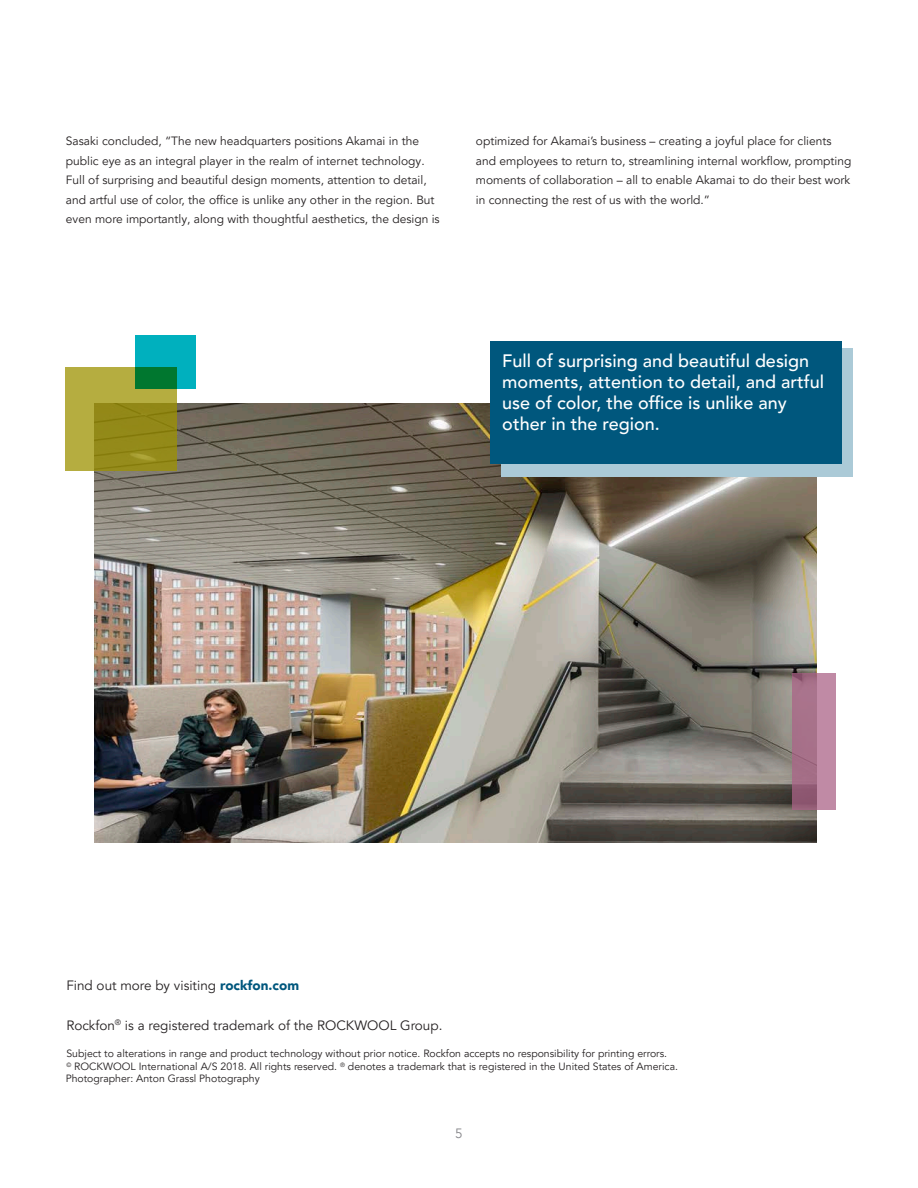
<style>
.page{position:relative;width:918px;height:1188px;background:#fff}
.page>*{position:absolute;margin:0;border:0;box-sizing:border-box;transform-origin:0 0}
.Callout_Body_text{font:500 18px/21px "Avenir LT Pro";color:#fff}
.New_Brand_Back_Cover{font:13.5px "Avenir LT Pro";color:#231f20}
.New_Brand_Intro_Copy{font:13.5px "Avenir LT Pro";color:#231f20}
.t1{font:13.5px "Avenir LT Pro";color:#88888c}
.t2{font:12px/19.5px "Avenir LT Pro";color:#231f20}
.New_Brand_Back_Cover-2{font:10.5px/13.5px "Avenir LT Pro";color:#231f20}
.Body_Copy{font:10.5px "Avenir LT Pro";color:#231f20}
.s1{font-weight:900;color:#00577d}
</style>
<div class="page">
<img style="left:94px;top:404px;width:722px;height:438px">
<svg style="left:793px;top:674px;width:43px;height:136px"></svg>
<svg style="left:66px;top:367px;width:111px;height:104px;fill:#968d1c"></svg>
<div style="left:501px;top:348px;width:351px;height:128px;background:#abcad7"></div>
<div style="left:490px;top:341px;width:352px;height:123px;background:#00577d"></div>
<svg style="left:135px;top:335px;width:60px;height:54px;fill:#00b0be"></svg>
<p class="t2" style="left:66px;top:131px;width:375px">Sasaki concluded, “The new headquarters positions Akamai in the public eye as an integral player in the realm of internet technology.<br>Full of surprising and beautiful design moments, attention to detail, and artful use of color, the office is unlike any other in the region. But even more importantly, along with thoughtful aesthetics, the design is</p>
<p class="t2" style="left:476px;top:131px;width:377px">optimized for Akamai’s business – creating a joyful place for clients and employees to return to, streamlining internal workflow, prompting moments of collaboration – all to enable Akamai to do their best work in connecting the rest of us with the world.”</p>
<p class="Callout_Body_text" style="left:502px;top:350px;width:323px">Full of surprising and beautiful design moments, attention to detail, and artful use of color, the office is unlike any other in the region.</p>
<p class="New_Brand_Intro_Copy" style="left:66px;top:977px;width:234px">Find out more by visiting <span class="s1">rockfon.com</span></p>
<p class="New_Brand_Back_Cover" style="left:66px;top:1017px;width:378px">Rockfon<sup>®</sup> is a registered trademark of the ROCKWOOL Group.</p>
<p class="New_Brand_Back_Cover-2" style="left:66px;top:1047px;width:613px">Subject to alterations in range and product technology without prior notice. Rockfon accepts no responsibility for printing errors.<br><sup>©</sup> ROCKWOOL International A/S 2018. All rights reserved. <sup>®</sup> denotes a trademark that is registered in the United States of America.</p>
<p class="Body_Copy" style="left:66px;top:1072px;width:196px">Photographer: Anton Grassl Photography</p>
<p class="t1" style="left:455px;top:1126px;width:9px">5</p>
</div>
